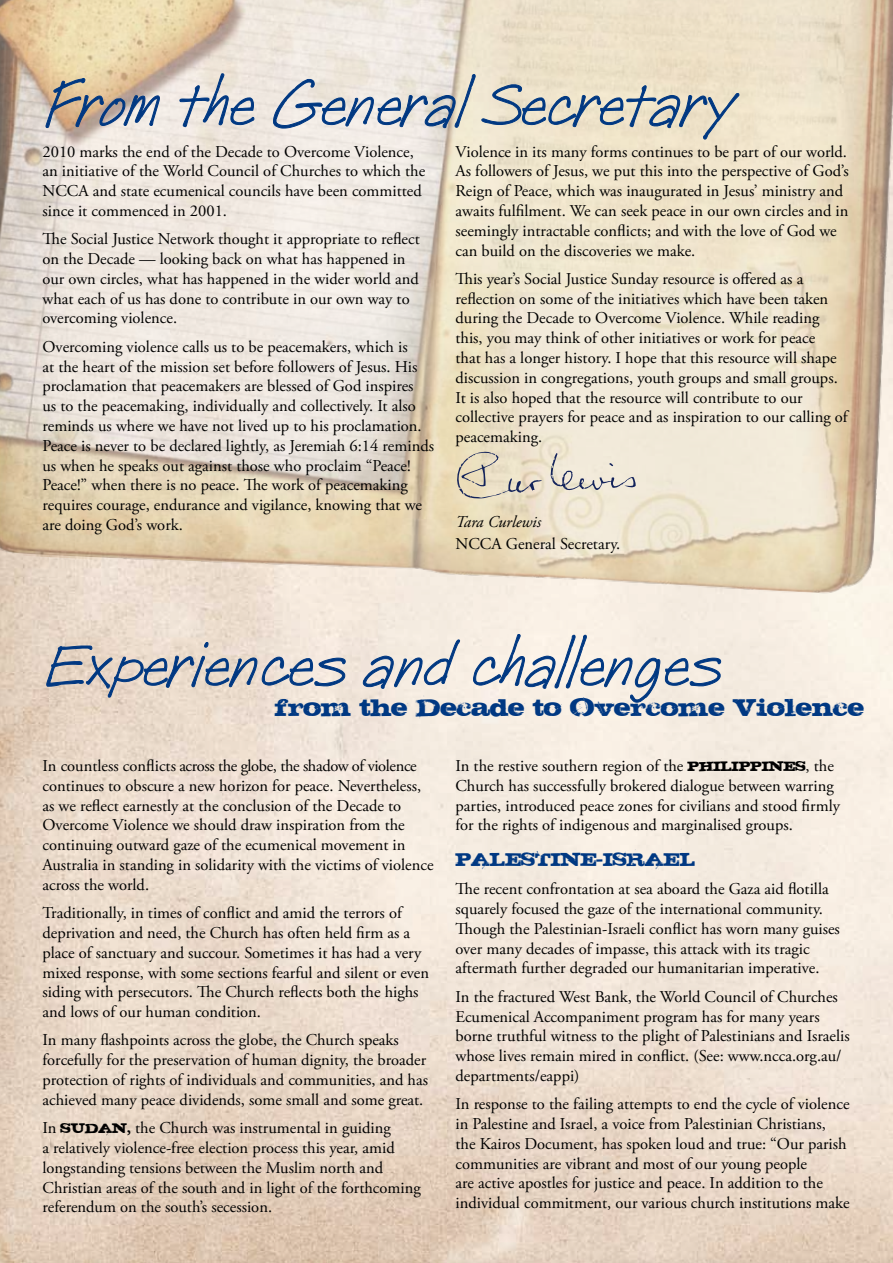
<style>
.page{position:relative;width:893px;height:1263px;background:#fff}
.page>*{position:absolute;margin:0;border:0;box-sizing:border-box;transform-origin:0 0}
.t1{font:82.5px "Post Note";color:#003882}
.t2{font:30px "STEAK";color:#003882}
.t3{font:22.5px "STEAK";color:#003882}
.t4{font:16.5px/19.8px "Adobe Garamond Pro";color:#000}
.t5{font:italic 16.5px "Adobe Garamond Pro";color:#000}
.s1{font-family:"STEAK"}
.s2{font-weight:700}
</style>
<div class="page">
<img style="left:0;top:600px;width:893px;height:663px">
<img style="left:0;top:0;width:893px;height:600px">
<svg style="left:45px;top:78px;width:115px;height:53px;background:#beb0a3"></svg>
<svg style="left:179px;top:73px;width:76px;height:55px;background:#d1d0d2"></svg>
<svg style="left:273px;top:74px;width:467px;height:66px;background:#d9d5cb"></svg>
<svg style="left:457px;top:452px;width:85px;height:46px;background:#d8ceba"></svg>
<svg style="left:549px;top:453px;width:87px;height:40px;background:#ded8cc"></svg>
<svg style="left:46px;top:642px;width:300px;height:56px;background:#d1c9c5"></svg>
<svg style="left:363px;top:639px;width:97px;height:50px;background:#d6d4d4"></svg>
<svg style="left:473px;top:634px;width:248px;height:69px;background:#dedcd9"></svg>
<h1 class="t1" style="left:43px;top:67px;width:689px">From the General Secretary</h1>
<p class="t4" style="left:43px;top:142px;width:384px">2010 marks the end of the Decade to Overcome Violence, an initiative of the World Council of Churches to which the NCCA and state ecumenical councils have been committed since it commenced in 2001.</p>
<p class="t4" style="left:43px;top:230px;width:379px">The Social Justice Network thought it appropriate to reflect on the Decade — looking back on what has happened in our own circles, what has happened in the wider world and what each of us has done to contribute in our own way to overcoming violence.</p>
<p class="t4" style="left:43px;top:337px;width:393px">Overcoming violence calls us to be peacemakers, which is<br>at the heart of the mission set before followers of Jesus. His proclamation that peacemakers are blessed of God inspires<br>us to the peacemaking, individually and collectively. It also reminds us where we have not lived up to his proclamation.<br>Peace is never to be declared lightly, as Jeremiah 6:14 reminds us when he speaks out against those who proclaim “Peace!<br>Peace!” when there is no peace. The work of peacemaking requires courage, endurance and vigilance, knowing that we are doing God’s work.</p>
<p class="t4" style="left:455px;top:142px;width:395px">Violence in its many forms continues to be part of our world.<br>As followers of Jesus, we put this into the perspective of God’s Reign of Peace, which was inaugurated in Jesus’ ministry and awaits fulfilment. We can seek peace in our own circles and in seemingly intractable conflicts; and with the love of God we can build on the discoveries we make.</p>
<p class="t4" style="left:455px;top:269px;width:394px">This year’s Social Justice Sunday resource is offered as a reflection on some of the initiatives which have been taken during the Decade to Overcome Violence. While reading this, you may think of other initiatives or work for peace<br>that has a longer history. I hope that this resource will shape discussion in congregations, youth groups and small groups.<br>It is also hoped that the resource will contribute to our collective prayers for peace and as inspiration to our calling of peacemaking.</p>
<p class="t5" style="left:455px;top:512px;width:87px">Tara Curlewis</p>
<p class="t4" style="left:455px;top:534px;width:166px">NCCA General Secretary.</p>
<h1 class="t1" style="left:43px;top:627px;width:678px">Experiences and challenges</h1>
<h2 class="t2" style="left:275px;top:689px;width:591px">from the Decade to Overcome Violence</h2>
<p class="t4" style="left:43px;top:756px;width:392px">In countless conflicts across the globe, the shadow of violence continues to obscure a new horizon for peace. Nevertheless, as we reflect earnestly at the conclusion of the Decade to Overcome Violence we should draw inspiration from the continuing outward gaze of the ecumenical movement in Australia in standing in solidarity with the victims of violence across the world.</p>
<p class="t4" style="left:43px;top:903px;width:388px">Traditionally, in times of conflict and amid the terrors of deprivation and need, the Church has often held firm as a place of sanctuary and succour. Sometimes it has had a very mixed response, with some sections fearful and silent or even siding with persecutors. The Church reflects both the highs and lows of our human condition.</p>
<p class="t4" style="left:43px;top:1031px;width:387px">In many flashpoints across the globe, the Church speaks forcefully for the preservation of human dignity, the broader protection of rights of individuals and communities, and has achieved many peace dividends, some small and some great.</p>
<p class="t4" style="left:43px;top:1118px;width:380px">In <span class="s1">SUDAN</span><span class="s2">,</span> the Church was instrumental in guiding<br>a relatively violence-free election process this year, amid longstanding tensions between the Muslim north and Christian areas of the south and in light of the forthcoming referendum on the south’s secession.</p>
<p class="t4" style="left:455px;top:756px;width:386px">In the restive southern region of the <span class="s1">PHILIPPINES</span>, the Church has successfully brokered dialogue between warring parties, introduced peace zones for civilians and stood firmly for the rights of indigenous and marginalised groups.</p>
<h3 class="t3" style="left:455px;top:846px;width:241px">PALESTINE-ISRAEL</h3>
<p class="t4" style="left:455px;top:880px;width:386px">The recent confrontation at sea aboard the Gaza aid flotilla squarely focused the gaze of the international community.<br>Though the Palestinian-Israeli conflict has worn many guises over many decades of impasse, this attack with its tragic aftermath further degraded our humanitarian imperative.</p>
<p class="t4" style="left:455px;top:987px;width:396px">In the fractured West Bank, the World Council of Churches Ecumenical Accompaniment program has for many years borne truthful witness to the plight of Palestinians and Israelis whose lives remain mired in conflict. (See: www.ncca.org.au/ departments/eappi)</p>
<p class="t4" style="left:455px;top:1095px;width:396px">In response to the failing attempts to end the cycle of violence in Palestine and Israel, a voice from Palestinian Christians, the Kairos Document, has spoken loud and true: “Our parish communities are vibrant and most of our young people<br>are active apostles for justice and peace. In addition to the individual commitment, our various church institutions make</p>
</div>
